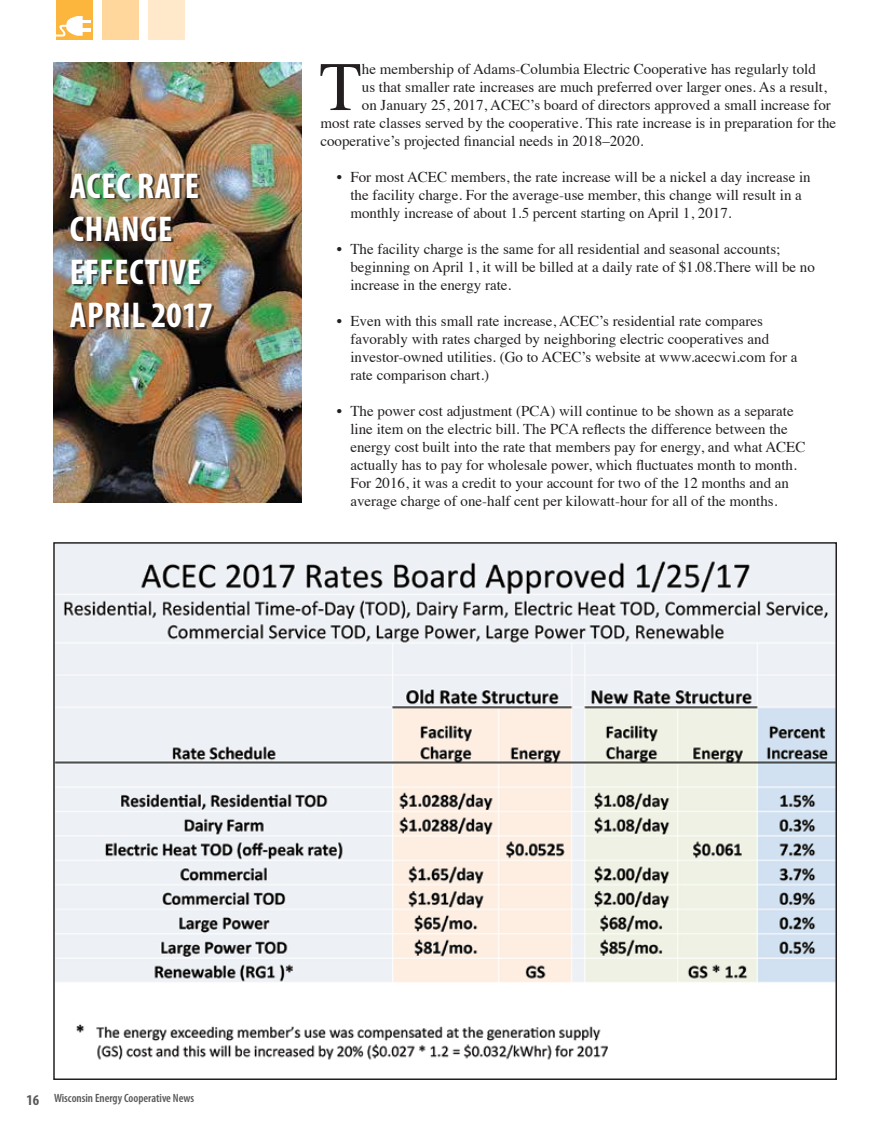
<style>
.page{position:relative;width:891px;height:1134px;background:#fff}
.page>*{position:absolute;margin:0;border:0;box-sizing:border-box;transform-origin:0 0}
.t1{font:69.45px "Times";color:#231f20}
.t2{font:700 condensed 36px/43.2px "Myriad Pro";letter-spacing:.02em;color:#fff}
.t3{font:15px/18px "Times";color:#231f20}
.t4{font:600 condensed 12px "Myriad Pro";color:#58595b}
.s1{font-weight:700;font-size:15px}
</style>
<div class="page">
<img style="left:53px;top:63px;width:249px;height:439px">
<div style="left:56px;top:0;width:37px;height:40px;background:#fcb53d"></div>
<div style="left:102px;top:0;width:37px;height:40px;background:#ffd79c"></div>
<div style="left:148px;top:0;width:37px;height:40px;background:#ffe9ca"></div>
<svg style="left:56px;top:16px;width:35px;height:21px"></svg>
<img style="left:56px;top:545px;width:778px;height:515px">
<div style="left:72px;top:175px;width:141px;height:155px;background:#231f20;opacity:.75"></div>
<h2 class="t2" style="left:70px;top:163px;width:144px">ACEC RATE<br>CHANGE<br>EFFECTIVE<br>APRIL 2017</h2>
<h1 class="t1" style="left:319px;top:22px;width:44px">T</h1>
<p class="t3" style="left:362px;top:59px;width:456px">he membership of Adams-Columbia Electric Cooperative has regularly told</p>
<p class="t3" style="left:362px;top:77px;width:466px">us that smaller rate increases are much preferred over larger ones. As a result,</p>
<p class="t3" style="left:362px;top:95px;width:471px">on January 25, 2017, ACEC’s board of directors approved a small increase for</p>
<p class="t3" style="left:320px;top:113px;width:517px">most rate classes served by the cooperative. This rate increase is in preparation for the</p>
<p class="t3" style="left:320px;top:131px;width:325px">cooperative’s projected financial needs in 2018–2020.</p>
<p class="t3" style="left:350px;top:167px;width:462px;text-indent:-14px">• For most ACEC members, the rate increase will be a nickel a day increase in the facility charge. For the average-use member, this change will result in a monthly increase of about 1.5 percent starting on April 1, 2017.</p>
<p class="t3" style="left:350px;top:239px;width:466px;text-indent:-14px">• The facility charge is the same for all residential and seasonal accounts; beginning on April 1, it will be billed at a daily rate of $1.08.There will be no increase in the energy rate.</p>
<p class="t3" style="left:350px;top:311px;width:448px;text-indent:-14px">• Even with this small rate increase, ACEC’s residential rate compares favorably with rates charged by neighboring electric cooperatives and investor-owned utilities. (Go to ACEC’s website at www.acecwi.com for a rate comparison chart.)</p>
<p class="t3" style="left:350px;top:401px;width:457px;text-indent:-14px">• The power cost adjustment (PCA) will continue to be shown as a separate line item on the electric bill. The PCA reflects the difference between the energy cost built into the rate that members pay for energy, and what ACEC actually has to pay for wholesale power, which fluctuates month to month.<br>For 2016, it was a credit to your account for two of the 12 months and an average charge of one-half cent per kilowatt-hour for all of the months.</p>
<p class="t4" style="left:27px;top:1091px;width:169px"><span class="s1">16</span> Wisconsin Energy Cooperative News</p>
</div>
